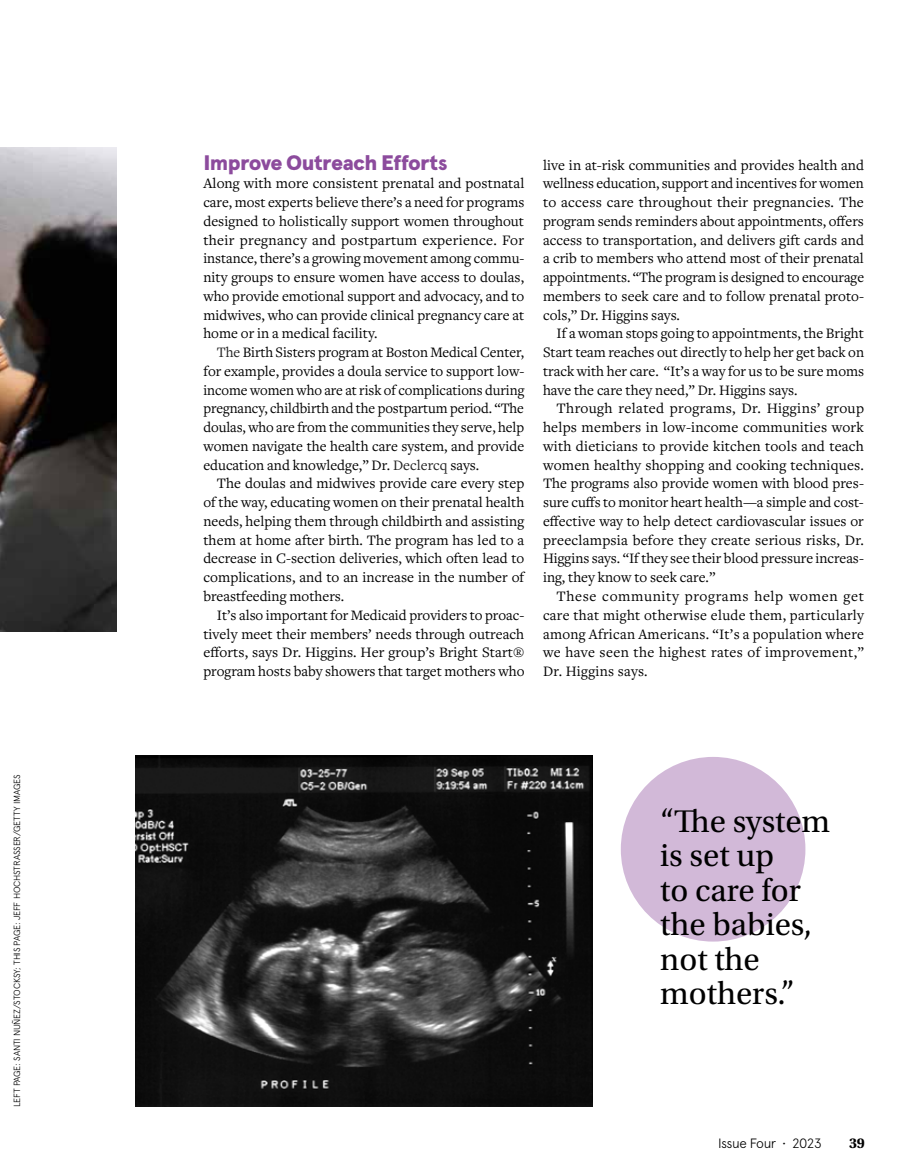
<style>
.page{position:relative;width:918px;height:1175px;background:#fff}
.page>*{position:absolute;margin:0;border:0;box-sizing:border-box;transform-origin:0 0}
.t1{font:33px/34.5px "Utopia Std";color:#000}
.t2{font:900 21px "Apercu Pro";letter-spacing:-.03em;color:#8c4b9d}
.t3{font:15px/18.8px "Freight Text Pro";color:#000;text-align:justify}
.t4{font:700 15px "Utopia Std";color:#000}
.t5{font:300 13.5px "Apercu Pro";letter-spacing:-.05em;color:#000}
.t6{font:300 9px "Apercu Pro";letter-spacing:-.02em;color:#000}
.s1{color:#222}
</style>
<div class="page">
<img style="left:0;top:148px;width:117px;height:483px">
<div style="left:621px;top:757px;width:184px;height:184px;background:#d2b9d8;border-radius:50%"></div>
<img style="left:135px;top:756px;width:457px;height:351px">
<p class="t6" style="left:10px;top:1107px;width:335px;rotate:-90deg">LEFT PAGE: SANTI NUÑEZ/STOCKSY; THIS PAGE: JEFF HOCHSTRASSER/GETTY IMAGES</p>
<h3 class="t2" style="left:203px;top:146px;width:245px">Improve Outreach Efforts</h3>
<p class="t3" style="left:203px;top:174px;width:323px">Along with more consistent prenatal and postnatal care, most experts believe there’s a need for programs designed to holistically support women throughout their pregnancy and postpartum experience. For instance, there’s a growing movement among commu&shy;nity groups to ensure women have access to doulas, who provide emotional support and advocacy, and to midwives, who can provide clinical pregnancy care at home or in a medical facility.</p>
<p class="t3" style="left:203px;top:342px;width:323px;text-indent:14px"><span class="s1">The</span> Birth Sisters program at Boston Medical Center, for example, provides a doula service to support low&shy;income women who are at risk of complications during pregnancy, childbirth and the postpartum period. “The doulas, who are from the communities they serve, help women navigate the health care system, and provide education and knowledge,” Dr. <span class="s1">Declercq</span> says.</p>
<p class="t3" style="left:203px;top:474px;width:324px;text-indent:14px">The doulas and midwives provide care every step of the way, educating women on their prenatal health needs, helping them through childbirth and assisting them at home after birth. The program has led to a decrease in C-section deliveries, which often lead to complications, and to an increase in the number of breastfeeding mothers.</p>
<p class="t3" style="left:203px;top:605px;width:323px;text-indent:14px">It’s also important for Medicaid providers to proac&shy;tively meet their members’ needs through outreach eforts, says Dr. Higgins. Her group’s Bright Start® program hosts baby showers that target mothers who</p>
<p class="t3" style="left:543px;top:155px;width:323px">live in at-risk communities and provides health and wellness education, support and incentives for women to access care throughout their pregnancies. The program sends reminders about appointments, ofers access to transportation, and delivers gift cards and a crib to members who attend most of their prenatal appointments. “The program is designed to encourage members to seek care and to follow prenatal proto&shy;cols,” Dr. Higgins says.</p>
<p class="t3" style="left:543px;top:324px;width:323px;text-indent:14px">If a woman stops going to appointments, the Bright Start team reaches out directly to help her get back on track with her care. “It’s a way for us to be sure moms have the care they need,” Dr. Higgins says.</p>
<p class="t3" style="left:543px;top:399px;width:322px;text-indent:14px">Through related programs, Dr. Higgins’ group helps members in low-income communities work with dieticians to provide kitchen tools and teach women healthy shopping and cooking techniques.<br>The programs also provide women with blood pres&shy;sure cufs to monitor heart health—a simple and cost&shy;efective way to help detect cardiovascular issues or preeclampsia before they create serious risks, Dr.<br>Higgins says. “If they see their blood pressure increas&shy;ing, they know to seek care.”</p>
<p class="t3" style="left:543px;top:586px;width:323px;text-indent:14px">These community programs help women get care that might otherwise elude them, particularly among African Americans. “It’s a population where we have seen the highest rates of improvement,” Dr. Higgins says.</p>
<p class="t1" style="left:660px;top:804px;width:172px">“Te system is set up<br>to care for the babies, not the mothers.”</p>
<p class="t5" style="left:718px;top:1133px;width:105px">Issue Four • 2023</p>
<p class="t4" style="left:849px;top:1134px;width:17px">39</p>
</div>
